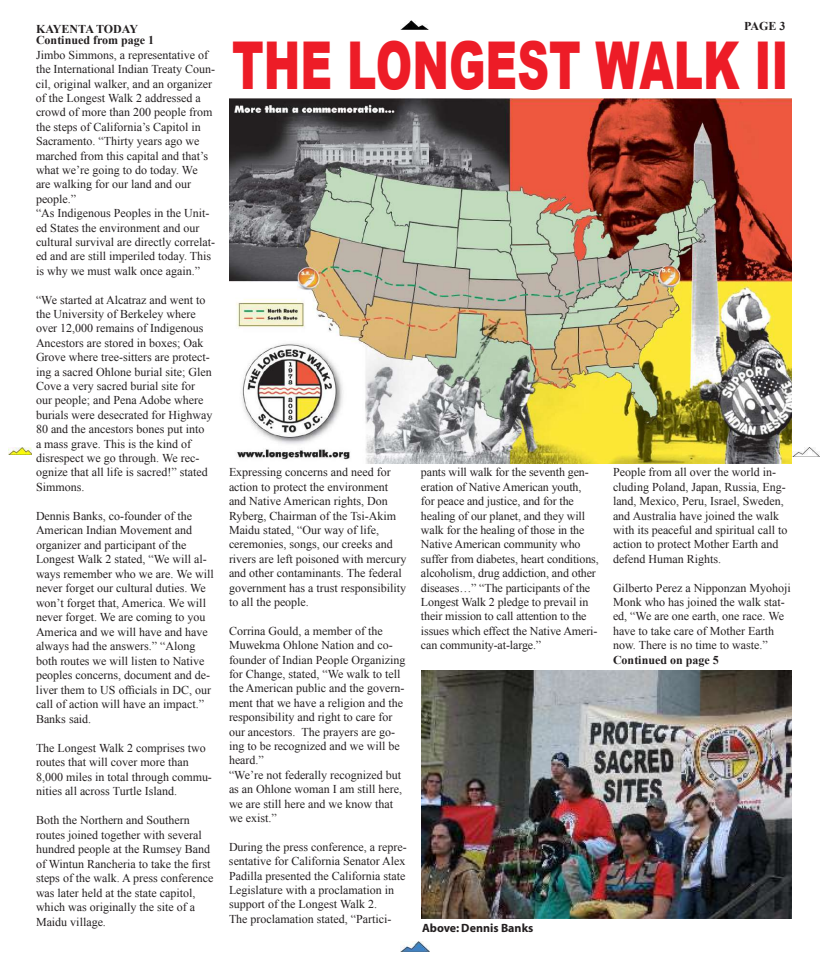
<style>
.page{position:relative;width:828px;height:972px;background:#fff}
.page>*{position:absolute;margin:0;border:0;box-sizing:border-box;transform-origin:0 0}
.t1{font:900 66px "Arial";color:#ed1c27;scale:.67 1}
.t2{font:12px/14.4px "Times New Roman";color:#231f20}
.t3{font:700 12px "Times New Roman";color:#231f20}
.t4{font:700 12px "Myriad";color:#231f20}
</style>
<div class="page">
<img style="left:229px;top:98px;width:563px;height:366px">
<img style="left:421px;top:670px;width:371px;height:249px">
<img style="left:793px;top:447px;width:26px;height:9px">
<img style="left:8px;top:448px;width:24px;height:6px">
<img style="left:400px;top:20px;width:28px;height:10px">
<img style="left:400px;top:942px;width:30px;height:10px">
<p class="t3" style="left:36px;top:21px;width:104px">KAYENTA TODAY</p>
<p class="t3" style="left:744px;top:18px;width:43px">PAGE 3</p>
<p class="t3" style="left:36px;top:32px;width:120px">Continued from page 1</p>
<p class="t2" style="left:36px;top:47px;width:181px">Jimbo Simmons, a representative of the International Indian Treaty Coun&shy;cil, original walker, and an organizer of the Longest Walk 2 addressed a crowd of more than 200 people from the steps of California’s Capitol in Sacramento. “Thirty years ago we marched from this capital and that’s what we’re going to do today. We are walking for our land and our people.”<br>“As Indigenous Peoples in the Unit&shy;ed States the environment and our cultural survival are directly correlat&shy;ed and are still imperiled today. This is why we must walk once again.”</p>
<p class="t2" style="left:36px;top:292px;width:178px">“We started at Alcatraz and went to the University of Berkeley where over 12,000 remains of Indigenous<br>Ancestors are stored in boxes; Oak<br>Grove where tree-sitters are protect&shy;ing a sacred Ohlone burial site; Glen<br>Cove a very sacred burial site for our people; and Pena Adobe where burials were desecrated for Highway<br>80 and the ancestors bones put into a mass grave. This is the kind of disrespect we go through. We rec&shy;ognize that all life is sacred!” stated<br>Simmons.</p>
<p class="t2" style="left:36px;top:508px;width:179px">Dennis Banks, co-founder of the<br>American Indian Movement and organizer and participant of the<br>Longest Walk 2 stated, “We will al&shy;ways remember who we are. We will never forget our cultural duties. We won’t forget that, America. We will never forget. We are coming to you<br>America and we will have and have always had the answers.” “Along both routes we will listen to Native peoples concerns, document and de&shy;liver them to US officials in DC, our call of action will have an impact.”<br>Banks said.</p>
<p class="t2" style="left:36px;top:740px;width:177px">The Longest Walk 2 comprises two routes that will cover more than 8,000 miles in total through commu&shy;nities all across Turtle Island.</p>
<p class="t2" style="left:36px;top:813px;width:179px">Both the Northern and Southern routes joined together with several hundred people at the Rumsey Band of Wintun Rancheria to take the first steps of the walk. A press conference was later held at the state capitol, which was originally the site of a<br>Maidu village.</p>
<h1 class="t1" style="left:232px;top:18px;width:832px">THE LONGEST WALK II</h1>
<p class="t2" style="left:229px;top:465px;width:179px">Expressing concerns and need for action to protect the environment and Native American rights, Don<br>Ryberg, Chairman of the Tsi-Akim<br>Maidu stated, “Our way of life, ceremonies, songs, our creeks and rivers are left poisoned with mercury and other contaminants. The federal government has a trust responsibility to all the people.</p>
<p class="t2" style="left:229px;top:623px;width:178px">Corrina Gould, a member of the<br>Muwekma Ohlone Nation and co&shy;founder of Indian People Organizing for Change, stated, “We walk to tell the American public and the govern&shy;ment that we have a religion and the responsibility and right to care for our ancestors. The prayers are go&shy;ing to be recognized and we will be heard.”<br>“We’re not federally recognized but as an Ohlone woman I am still here, we are still here and we know that we exist.”</p>
<p class="t2" style="left:229px;top:839px;width:179px">During the press conference, a repre&shy;sentative for California Senator Alex Padilla presented the California state Legislature with a proclamation in support of the Longest Walk 2.<br>The proclamation stated, “Partici-</p>
<p class="t2" style="left:421px;top:465px;width:179px">pants will walk for the seventh gen&shy;eration of Native American youth,<br>for peace and justice, and for the healing of our planet, and they will walk for the healing of those in the Native American community who suffer from diabetes, heart conditions, alcoholism, drug addiction, and other diseases…” “The participants of the Longest Walk 2 pledge to prevail in their mission to call attention to the issues which effect the Native Ameri&shy;can community-at-large.”</p>
<p class="t2" style="left:613px;top:465px;width:176px">People from all over the world in&shy;cluding Poland, Japan, Russia, Eng&shy;land, Mexico, Peru, Israel, Sweden, and Australia have joined the walk with its peaceful and spiritual call to action to protect Mother Earth and defend Human Rights.</p>
<p class="t2" style="left:613px;top:580px;width:179px">Gilberto Perez a Nipponzan Myohoji<br>Monk who has joined the walk stat&shy;ed, “We are one earth, one race. We have to take care of Mother Earth now. There is no time to waste.”</p>
<p class="t3" style="left:613px;top:651px;width:107px">Continued on page 5</p>
<p class="t4" style="left:422px;top:922px;width:113px">Above: Dennis Banks</p>
</div>
